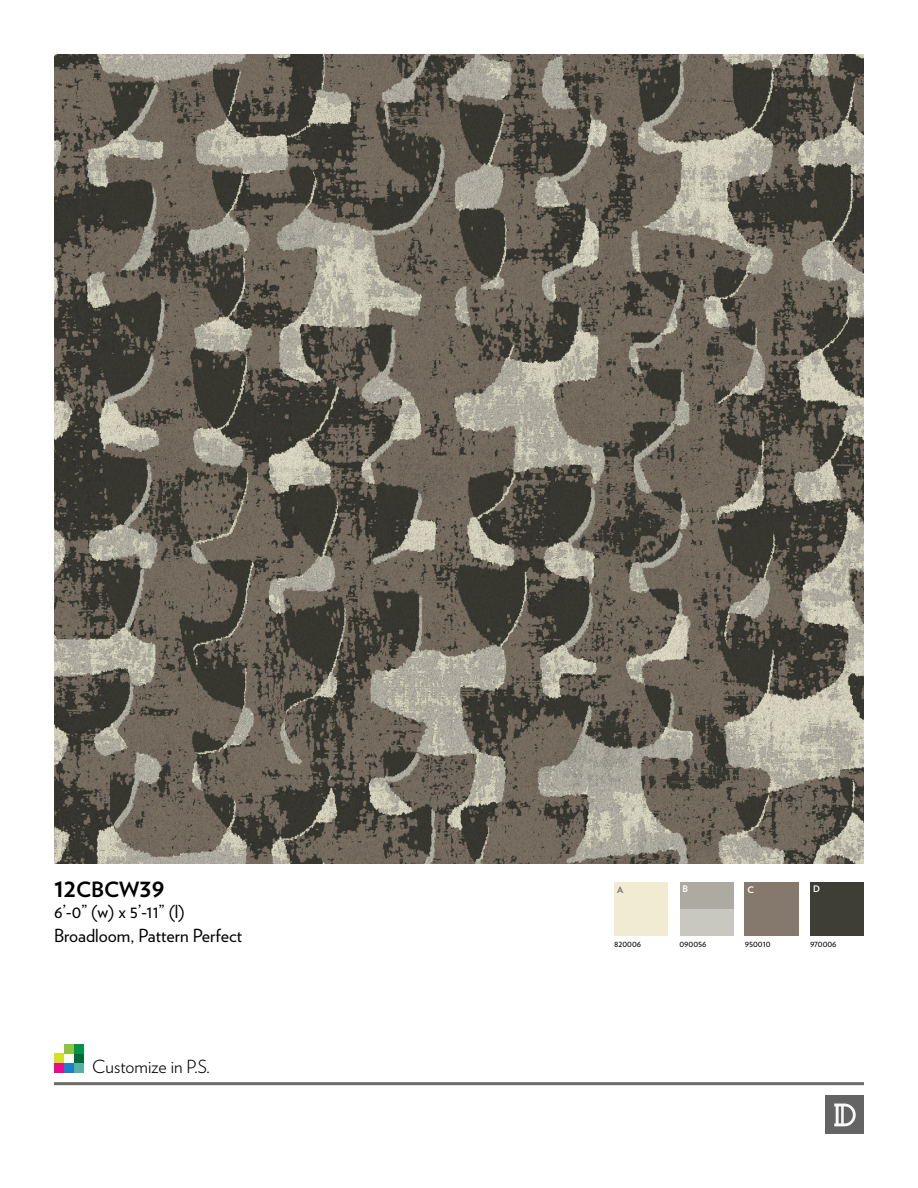
<style>
.page{position:relative;width:918px;height:1188px;background:#fff}
.page>*{position:absolute;margin:0;border:0;box-sizing:border-box;transform-origin:0 0}
.t1{font:700 26.25px "Verlag";color:#000}
.t2{font:18px/23.7px "Verlag";color:#000}
.t3{font:300 18px "Verlag";color:#000}
.t4{font:9px "Verlag";color:#000}
.t5{font:700 9px "Verlag";color:#fff}
.t6{font:700 9px "Verlag";color:#6b6b6b}
.s1{font-size:21px}
</style>
<div class="page">
<hr style="left:54px;top:1082px;width:810px;height:3px;background:#6a6b6c">
<img style="left:825px;top:1095px;width:39px;height:39px">
<div style="left:680px;top:882px;width:54px;height:54px;background:#adaaa1"></div>
<div style="left:614px;top:882px;width:54px;height:54px;background:#f1ebd1"></div>
<div style="left:745px;top:882px;width:54px;height:54px;background:#85796d"></div>
<div style="left:810px;top:882px;width:54px;height:54px;background:#3e3e34"></div>
<div style="left:54px;top:1063px;width:10px;height:10px;background:#e90b8d"></div>
<div style="left:64px;top:1063px;width:10px;height:10px;background:#1782c5"></div>
<div style="left:74px;top:1063px;width:10px;height:10px;background:#58afa5"></div>
<div style="left:54px;top:1054px;width:10px;height:9px;background:#d6df26"></div>
<div style="left:74px;top:1054px;width:10px;height:9px;background:#026938"></div>
<div style="left:64px;top:1044px;width:10px;height:10px;background:#8dc440"></div>
<div style="left:74px;top:1044px;width:10px;height:10px;background:#039447"></div>
<img style="left:54px;top:54px;width:810px;height:810px">
<div style="left:680px;top:909px;width:54px;height:27px;background:#c8c8c0"></div>
<h1 class="t1" style="left:54px;top:867px;width:112px">12<span class="s1">CBCW</span>39</h1>
<p class="t2" style="left:54px;top:899px;width:190px">6’-0” (w) x 5’-11” (l)<br>Broadloom, Pattern Perfect</p>
<p class="t3" style="left:92px;top:1053px;width:119px">Customize in P.S.</p>
<p class="t6" style="left:617px;top:882px;width:8px">A</p>
<p class="t5" style="left:683px;top:882px;width:7px">B</p>
<p class="t5" style="left:748px;top:882px;width:8px">C</p>
<p class="t5" style="left:813px;top:882px;width:8px">D</p>
<p class="t4" style="left:614px;top:937px;width:28px">820006</p>
<p class="t4" style="left:680px;top:937px;width:29px">090056</p>
<p class="t4" style="left:745px;top:937px;width:27px">950010</p>
<p class="t4" style="left:810px;top:937px;width:28px">970006</p>
</div>
